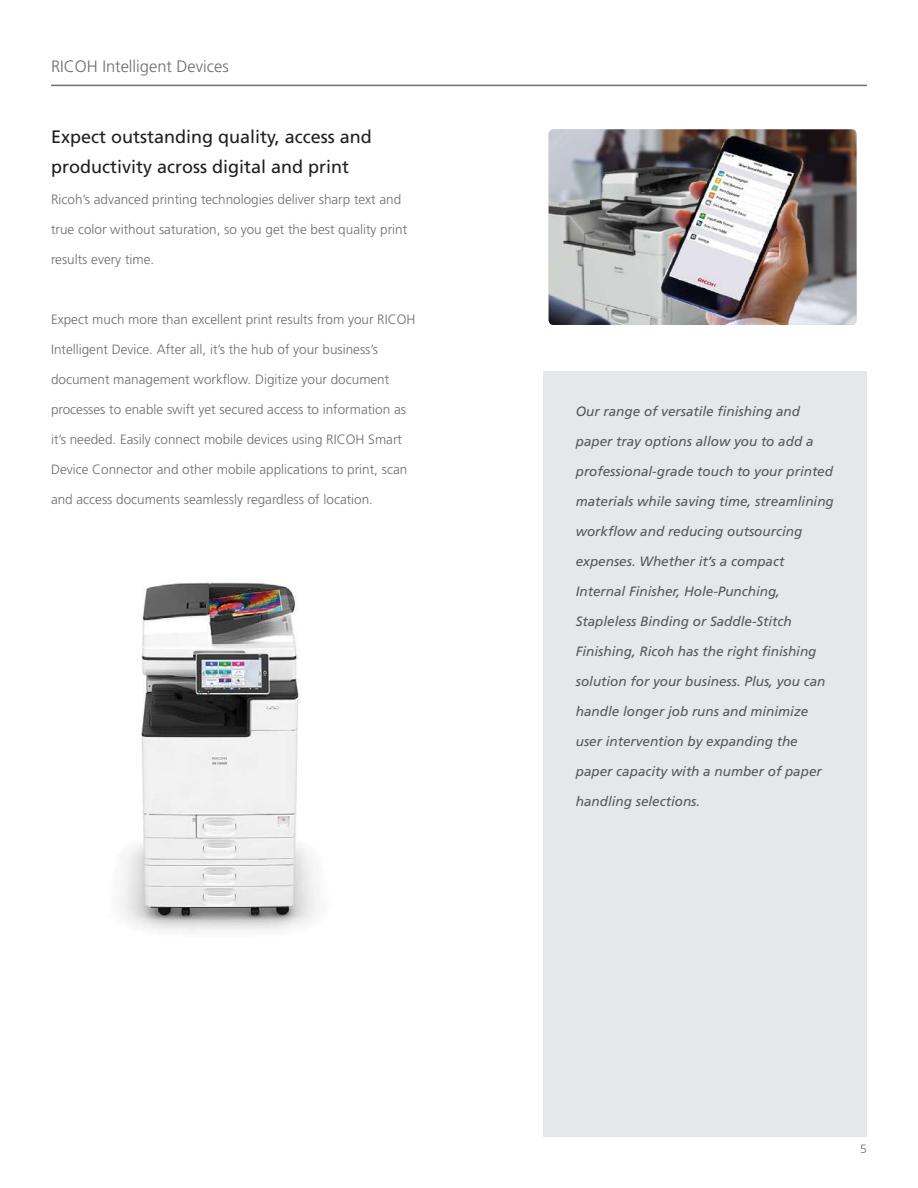
<style>
.page{position:relative;width:918px;height:1188px;background:#fff}
.page>*{position:absolute;margin:0;border:0;box-sizing:border-box;transform-origin:0 0}
.t1{font:18px/30px "Frutiger LT Std";color:#231f20}
.t2{font:300 16.5px "Frutiger LT Std";color:#6c6d70}
.t3{font:300 13.5px "Frutiger LT Std";color:#6c6d70}
.t4{font:italic 13.5px "Frutiger LT Std";color:#57585a}
.t5{font:300 12px "Frutiger LT Std";color:#6c6d70}
</style>
<div class="page">
<div style="left:544px;top:372px;width:323px;height:765px;background:#e6e7e9"></div>
<hr style="left:51px;top:85px;width:816px;height:1px;background:#6c6d70">
<img style="left:120px;top:581px;width:196px;height:351px">
<img style="left:549px;top:129px;width:308px;height:196px">
<p class="t2" style="left:51px;top:57px;width:179px">RICOH Intelligent Devices</p>
<h1 class="t1" style="left:51px;top:122px;width:322px">Expect outstanding quality, access and productivity across digital and print</h1>
<p class="t3" style="left:51px;top:192px;width:352px">Ricoh’s advanced printing technologies deliver sharp text and</p>
<p class="t3" style="left:51px;top:222px;width:358px">true color without saturation, so you get the best quality print</p>
<p class="t3" style="left:51px;top:252px;width:105px">results every time.</p>
<p class="t3" style="left:51px;top:312px;width:366px">Expect much more than excellent print results from your RICOH</p>
<p class="t3" style="left:51px;top:342px;width:329px">Intelligent Device. After all, it’s the hub of your business’s</p>
<p class="t3" style="left:51px;top:372px;width:340px">document management workflow. Digitize your document</p>
<p class="t3" style="left:51px;top:401px;width:357px">processes to enable swift yet secured access to information as</p>
<p class="t3" style="left:51px;top:431px;width:353px">it’s needed. Easily connect mobile devices using RICOH Smart</p>
<p class="t3" style="left:51px;top:461px;width:358px">Device Connector and other mobile applications to print, scan</p>
<p class="t3" style="left:51px;top:491px;width:324px">and access documents seamlessly regardless of location.</p>
<p class="t4" style="left:576px;top:403px;width:226px">Our range of versatile finishing and</p>
<p class="t4" style="left:576px;top:433px;width:239px">paper tray options allow you to add a</p>
<p class="t4" style="left:576px;top:463px;width:259px">professional-grade touch to your printed</p>
<p class="t4" style="left:576px;top:493px;width:260px">materials while saving time, streamlining</p>
<p class="t4" style="left:576px;top:523px;width:228px">workflow and reducing outsourcing</p>
<p class="t4" style="left:576px;top:553px;width:210px">expenses. Whether it’s a compact</p>
<p class="t4" style="left:576px;top:583px;width:206px">Internal Finisher, Hole-Punching,</p>
<p class="t4" style="left:576px;top:613px;width:218px">Stapleless Binding or Saddle-Stitch</p>
<p class="t4" style="left:576px;top:643px;width:242px">Finishing, Ricoh has the right finishing</p>
<p class="t4" style="left:576px;top:673px;width:251px">solution for your business. Plus, you can</p>
<p class="t4" style="left:576px;top:703px;width:234px">handle longer job runs and minimize</p>
<p class="t4" style="left:576px;top:733px;width:224px">user intervention by expanding the</p>
<p class="t4" style="left:576px;top:763px;width:248px">paper capacity with a number of paper</p>
<p class="t4" style="left:576px;top:793px;width:126px">handling selections.</p>
<p class="t5" style="left:860px;top:1142px;width:8px">5</p>
</div>
